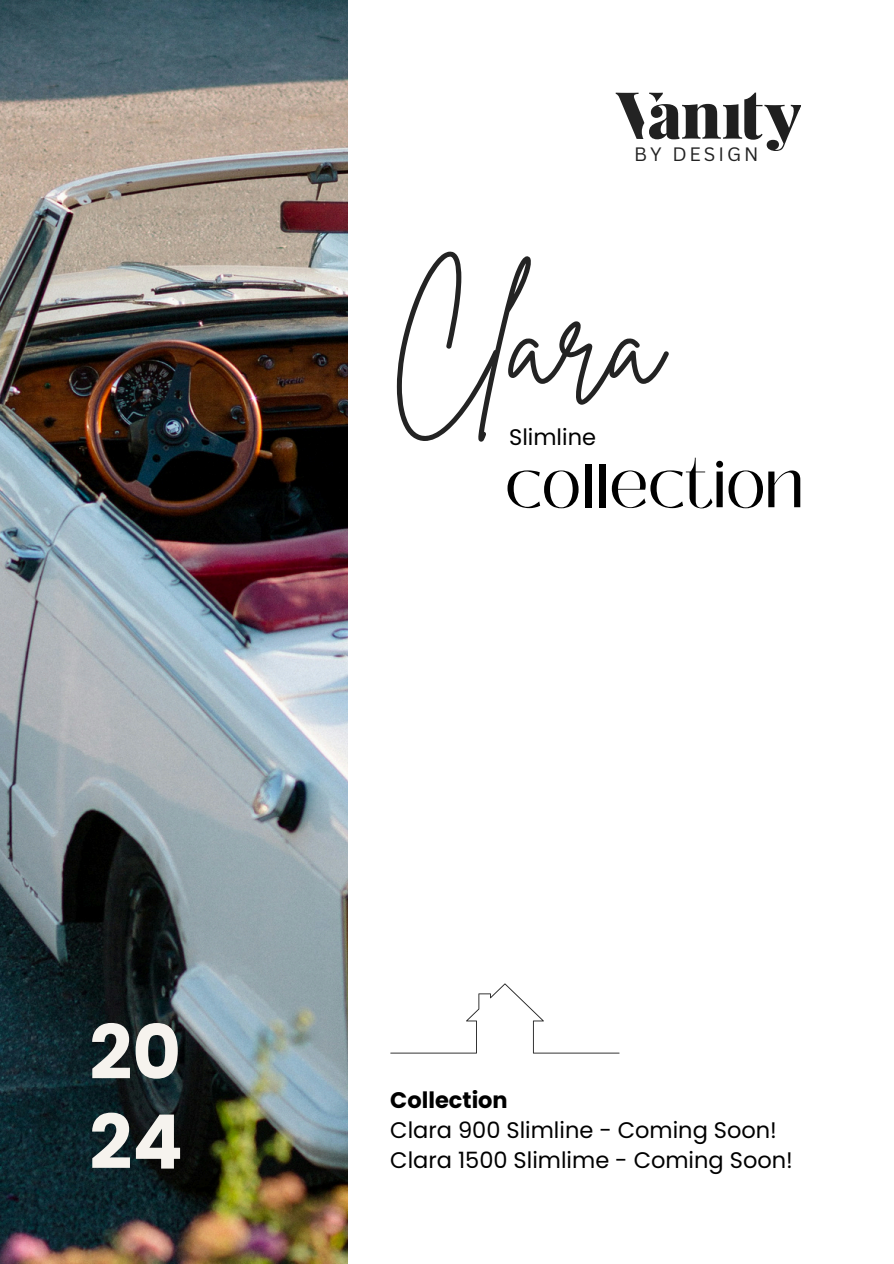
<style>
.page{position:relative;width:894px;height:1264px;background:#fff}
.page>*{position:absolute;margin:0;border:0;box-sizing:border-box;transform-origin:0 0}
.t1{font:130.95px "Brittany Signature";color:#232323}
.t2{font:700 75px "Poppins";color:#f6f3ee}
.t3{font:61.8px "Black Mango";color:#000}
.t4{font:22.5px/30.3px "Poppins";color:#000}
.t5{font:18.9px "Canva Sans";letter-spacing:.155em;color:#232323}
.s1{font-weight:700}
</style>
<div class="page">
<img style="left:0;top:0;width:348px;height:1263px">
<svg style="left:390px;top:983px;width:229px;height:70px"></svg>
<svg style="left:615px;top:93px;width:185px;height:58px"></svg>
<h1 class="t2" style="left:89px;top:1000px;width:93px">20</h1>
<h3 class="t2" style="left:89px;top:1089px;width:95px">24</h3>
<h2 class="t5" style="left:634px;top:141px;width:125px">BY DESIGN</h2>
<p class="t1" style="left:390px;top:256px;width:272px">Clara</p>
<p class="t3" style="left:505px;top:439px;width:300px">collection</p>
<p class="t4" style="left:509px;top:421px;width:88px">Slimline</p>
<p class="t4" style="left:390px;top:1084px;width:404px"><span class="s1">Collection<br></span>Clara 900 Slimline - Coming Soon!<br>Clara 1500 Slimlime - Coming Soon!</p>
</div>
